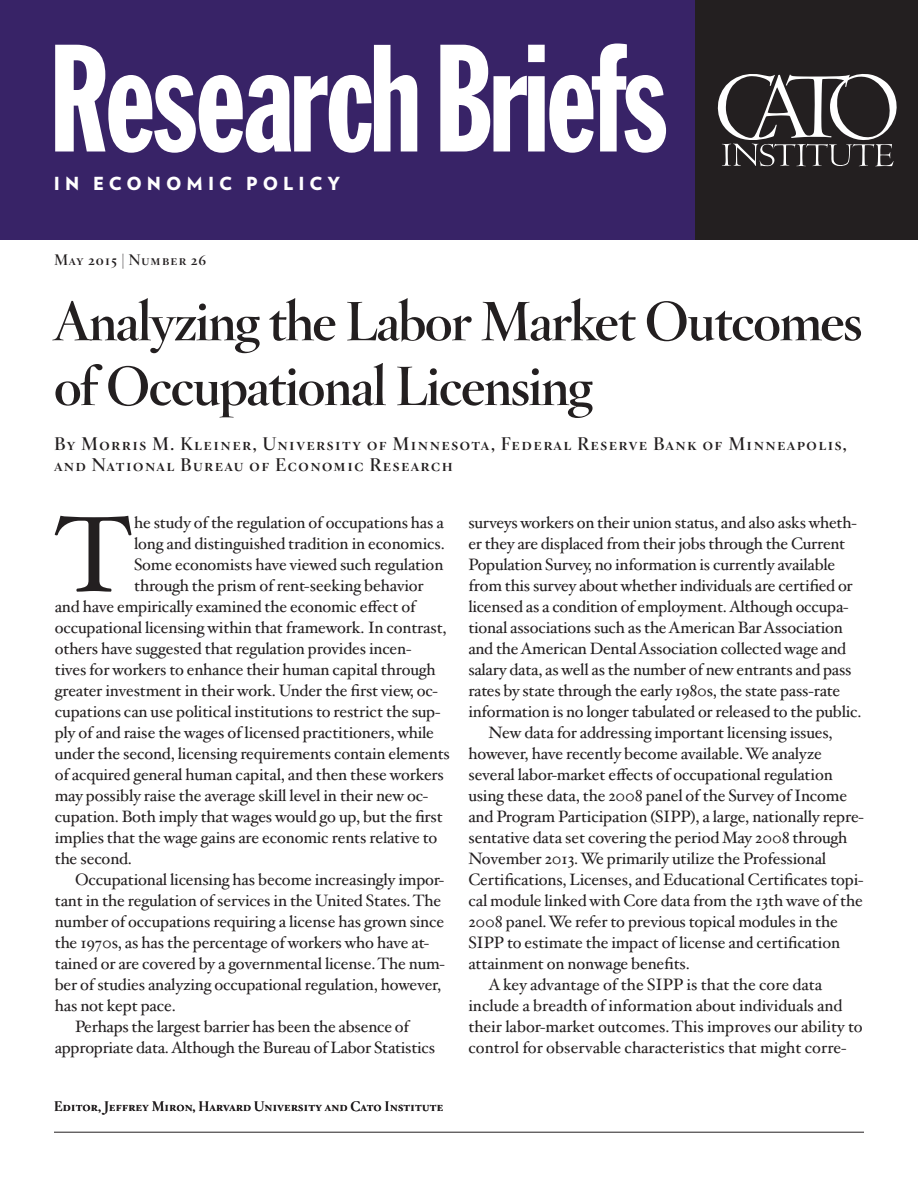
<style>
.page{position:relative;width:918px;height:1188px;background:#fff}
.page>*{position:absolute;margin:0;border:0;box-sizing:border-box;transform-origin:0 0}
.t1{font:150px "Franklin Gothic Extra Cond";letter-spacing:-.015em;color:#fff;scale:.95 1}
.Drop_cap_paragraph{font:107.85px "Hoefler Txt";color:#231f20}
.t2{font:700 54px/64.8px "Hoefler Titling";letter-spacing:-.025em;color:#231f20}
.Author{font:700 18px/21px "Hoefler Titling";letter-spacing:.05em;color:#231f20}
.t3{font:900 18px "Verlag";letter-spacing:.28em;color:#fff}
.Body{font:16.5px/21px "Hoefler Txt";letter-spacing:-.01em;color:#231f20}
.Drop_cap_paragraph-2{font:16.5px "Hoefler Txt";letter-spacing:-.01em;color:#231f20}
.t4{font:700 15px "Hoefler Titling";letter-spacing:.05em;color:#231f20}
.Author_bio{font:700 13.5px "Hoefler Titling";color:#231f20}
</style>
<div class="page">
<div style="left:0;top:0;width:917px;height:240px;background:#382367"></div>
<div style="left:696px;top:0;width:222px;height:240px;background:#231f20"></div>
<svg style="left:718px;top:74px;width:179px;height:92px"></svg>
<hr style="left:54px;top:1132px;width:810px;height:1px;background:#231f20">
<h1 class="t1" style="left:49px;top:19px;width:653px">Research Briefs</h1>
<p class="t3" style="left:54px;top:169px;width:288px">IN ECONOMIC POLICY</p>
<p class="t3" style="left:81px;top:170px;width:288px">IN ECONOMIC POLICY</p>
<p class="t4" style="left:54px;top:248px;width:154px">May 2015 | Number 26</p>
<p class="t2" style="left:54px;top:284px;width:810px">Analyzing the Labor Market Outcomes of Occupational Licensing</p>
<p class="Author" style="left:54px;top:432px;width:795px">By Morris M. Kleiner, University of Minnesota, Federal Reserve Bank of Minneapolis, and National Bureau of Economic Research</p>
<p class="Drop_cap_paragraph" style="left:55px;top:475px;width:78px">T</p>
<p class="Drop_cap_paragraph-2" style="left:134px;top:510px;width:311px">he study of the regulation of occupations has a</p>
<p class="Drop_cap_paragraph-2" style="left:134px;top:531px;width:312px">long and distinguished tradition in economics.</p>
<p class="Drop_cap_paragraph-2" style="left:134px;top:552px;width:311px">Some economists have viewed such regulation</p>
<p class="Drop_cap_paragraph-2" style="left:134px;top:573px;width:291px">through the prism of rent-seeking behavior</p>
<p class="Drop_cap_paragraph-2" style="left:55px;top:594px;width:362px">and have empirically examined the economic effect of</p>
<p class="Drop_cap_paragraph-2" style="left:55px;top:615px;width:393px">occupational licensing within that framework. In contrast,</p>
<p class="Drop_cap_paragraph-2" style="left:55px;top:636px;width:358px">others have suggested that regulation provides incen-</p>
<p class="Drop_cap_paragraph-2" style="left:55px;top:657px;width:382px">tives for workers to enhance their human capital through</p>
<p class="Drop_cap_paragraph-2" style="left:55px;top:678px;width:385px">greater investment in their work. Under the first view, oc-</p>
<p class="Drop_cap_paragraph-2" style="left:55px;top:699px;width:387px">cupations can use political institutions to restrict the sup-</p>
<p class="Drop_cap_paragraph-2" style="left:55px;top:720px;width:381px">ply of and raise the wages of licensed practitioners, while</p>
<p class="Drop_cap_paragraph-2" style="left:55px;top:741px;width:397px">under the second, licensing requirements contain elements</p>
<p class="Drop_cap_paragraph-2" style="left:55px;top:762px;width:391px">of acquired general human capital, and then these workers</p>
<p class="Drop_cap_paragraph-2" style="left:55px;top:783px;width:375px">may possibly raise the average skill level in their new oc-</p>
<p class="Drop_cap_paragraph-2" style="left:55px;top:804px;width:390px">cupation. Both imply that wages would go up, but the first</p>
<p class="Drop_cap_paragraph-2" style="left:55px;top:825px;width:384px">implies that the wage gains are economic rents relative to</p>
<p class="Drop_cap_paragraph-2" style="left:55px;top:846px;width:79px">the second.</p>
<p class="Body" style="left:55px;top:868px;width:392px;text-indent:20px">Occupational licensing has become increasingly impor&shy;tant in the regulation of services in the United States. The number of occupations requiring a license has grown since the 1970s, as has the percentage of workers who have at&shy;tained or are covered by a governmental license. The num&shy;ber of studies analyzing occupational regulation, however, has not kept pace.</p>
<p class="Body" style="left:55px;top:1015px;width:382px;text-align:center">Perhaps the largest barrier has been the absence of appropriate data. Although the Bureau of Labor Statistics</p>
<p class="Author_bio" style="left:54px;top:1095px;width:391px">Editor, Jeffrey Miron, Harvard University and Cato Institute</p>
<p class="Body" style="left:468px;top:511px;width:395px">surveys workers on their union status, and also asks wheth&shy;er they are displaced from their jobs through the Current Population Survey, no information is currently available from this survey about whether individuals are certified or licensed as a condition of employment. Although occupa&shy;tional associations such as the American Bar Association and the American Dental Association collected wage and salary data, as well as the number of new entrants and pass rates by state through the early 1980s, the state pass-rate information is no longer tabulated or released to the public.</p>
<p class="Body" style="left:468px;top:721px;width:397px;text-indent:20px">New data for addressing important licensing issues, however, have recently become available. We analyze several labor-market effects of occupational regulation using these data, the 2008 panel of the Survey of Income and Program Participation (SIPP), a large, nationally repre&shy;sentative data set covering the period May 2008 through November 2013. We primarily utilize the Professional Certifications, Licenses, and Educational Certificates topi&shy;cal module linked with Core data from the 13th wave of the 2008 panel. We refer to previous topical modules in the SIPP to estimate the impact of license and certification attainment on nonwage benefits.</p>
<p class="Body" style="left:468px;top:973px;width:396px;text-indent:20px">A key advantage of the SIPP is that the core data include a breadth of information about individuals and their labor-market outcomes. This improves our ability to control for observable characteristics that might corre-</p>
</div>
